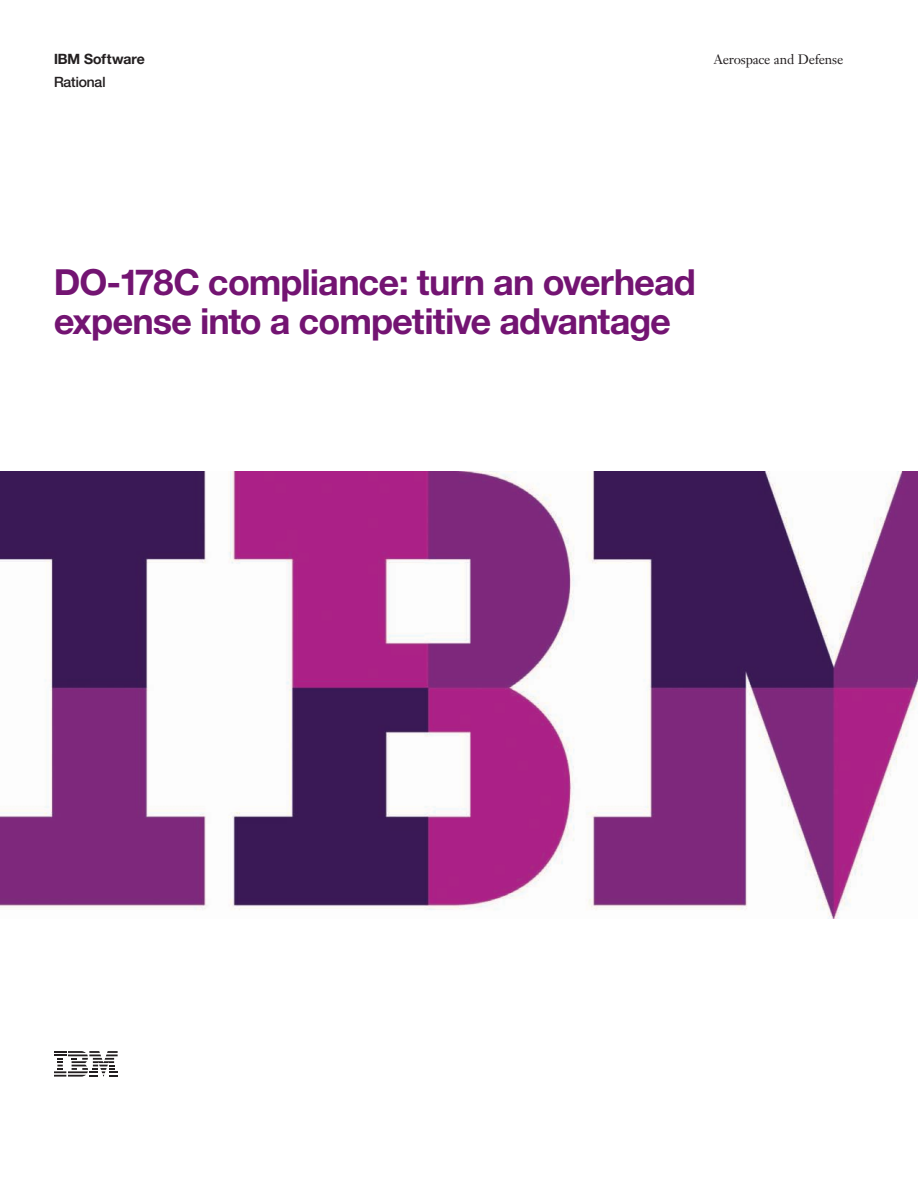
<style>
.page{position:relative;width:918px;height:1188px;background:#fff}
.page>*{position:absolute;margin:0;border:0;box-sizing:border-box;transform-origin:0 0}
.t1{font:700 36px/39px "Helv Neuefor IBM";letter-spacing:-.01em;color:#731472}
.t2{font:700 14.25px/22.5px "Helv Neuefor IBM";color:#231f20}
.t3{font:13.5px "Janson Text LT Pro";letter-spacing:-.015em;color:#231f20}
.s1{font-weight:500}
</style>
<div class="page">
<svg style="left:54px;top:1051px;width:64px;height:26px"></svg>
<img style="left:0;top:472px;width:918px;height:446px">
<p class="t2" style="left:54px;top:47px;width:92px">IBM Software<br><span class="s1">Rational</span></p>
<p class="t3" style="left:714px;top:51px;width:131px">Aerospace and Defense</p>
<h1 class="t1" style="left:54px;top:262px;width:643px">DO-178C compliance: turn an overhead expense into a competitive advantage</h1>
</div>
